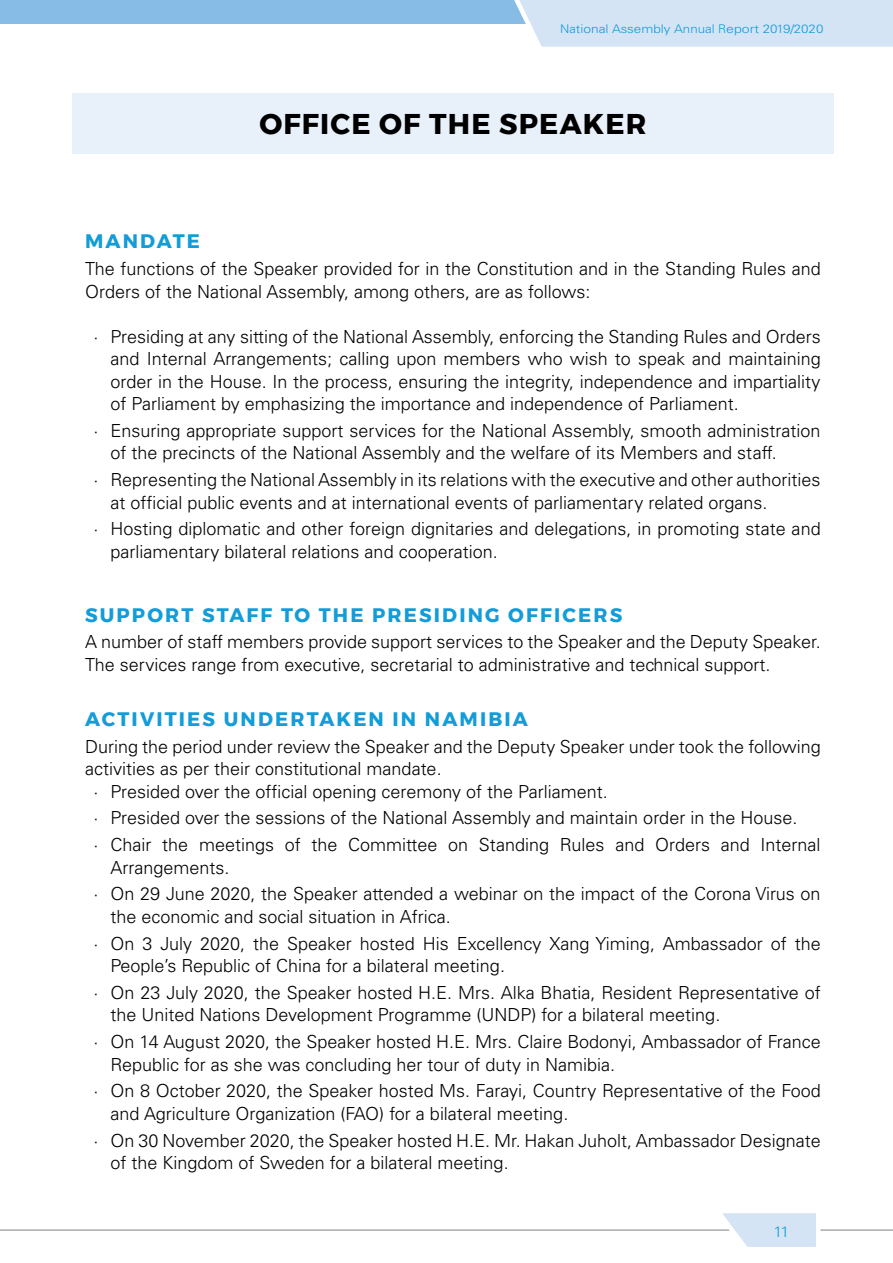
<style>
.page{position:relative;width:893px;height:1263px;background:#fff}
.page>*{position:absolute;margin:0;border:0;box-sizing:border-box;transform-origin:0 0}
.t1{font:700 28.5px "Montserrat";letter-spacing:.04em;color:#000}
.t2{font:700 19.5px "Montserrat";letter-spacing:.11em;color:#139cd8}
.t3{font:300 18px/22.5px "Univers";color:#000}
.t4{font:300 15px "Univers";color:#139cd8;scale:1.07 1}
.t5{font:300 12px "Univers";color:#139cd8;scale:1.07 1}
</style>
<div class="page">
<hr style="left:0;top:1229px;width:893px;height:2px;background:#a7a9ac">
<div style="left:0;top:0;width:893px;height:23px;background:#86bce6"></div>
<svg style="left:709px;top:1213px;width:114px;height:34px"></svg>
<svg style="left:504px;top:0;width:389px;height:47px;background:#d4e4f5"></svg>
<div style="left:72px;top:94px;width:761px;height:60px;background:#e8f0f9"></div>
<p class="t5" style="left:560px;top:21px;width:248px">National Assembly Annual Report 2019/2020</p>
<h1 class="t1" style="left:259px;top:101px;width:388px">OFFICE OF THE SPEAKER</h1>
<p class="t2" style="left:85px;top:226px;width:116px">MANDATE</p>
<p class="t3" style="left:85px;top:258px;width:737px">The functions of the Speaker provided for in the Constitution and in the Standing Rules and<br>Orders of the National Assembly, among others, are as follows:</p>
<p class="t3" style="left:111px;top:325px;width:712px;text-align:justify;text-indent:-17px">· Presiding at any sitting of the National Assembly, enforcing the Standing Rules and Orders and Internal Arrangements; calling upon members who wish to speak and maintaining order in the House. In the process, ensuring the integrity, independence and impartiality of Parliament by emphasizing the importance and independence of Parliament.</p>
<p class="t3" style="left:111px;top:419px;width:712px;text-indent:-17px">· Ensuring appropriate support services for the National Assembly, smooth administration of the precincts of the National Assembly and the welfare of its Members and staff.</p>
<p class="t3" style="left:111px;top:469px;width:712px;text-indent:-17px">· Representing the National Assembly in its relations with the executive and other authorities at official public events and at international events of parliamentary related organs.</p>
<p class="t3" style="left:111px;top:518px;width:712px;text-indent:-17px">· Hosting diplomatic and other foreign dignitaries and delegations, in promoting state and parliamentary bilateral relations and cooperation.</p>
<p class="t2" style="left:85px;top:599px;width:539px">SUPPORT STAFF TO THE PRESIDING OFFICERS</p>
<p class="t3" style="left:85px;top:631px;width:734px">A number of staff members provide support services to the Speaker and the Deputy Speaker.<br>The services range from executive, secretarial to administrative and technical support.</p>
<p class="t2" style="left:85px;top:703px;width:444px">ACTIVITIES UNDERTAKEN IN NAMIBIA</p>
<p class="t3" style="left:85px;top:735px;width:737px">During the period under review the Speaker and the Deputy Speaker under took the following</p>
<p class="t3" style="left:85px;top:757px;width:355px">activities as per their constitutional mandate.</p>
<p class="t3" style="left:94px;top:780px;width:512px">· Presided over the official opening ceremony of the Parliament.</p>
<p class="t3" style="left:94px;top:804px;width:729px;line-height:26.7px">· Presided over the sessions of the National Assembly and maintain order in the House.<br>· Chair the meetings of the Committee on Standing Rules and Orders and Internal</p>
<p class="t3" style="left:94px;top:854px;width:728px;line-height:26.7px;text-indent:17px">Arrangements.<br>· On 29 June 2020, the Speaker attended a webinar on the impact of the Corona Virus on</p>
<p class="t3" style="left:94px;top:903px;width:729px;line-height:26.7px;text-indent:17px">the economic and social situation in Africa.<br>· On 3 July 2020, the Speaker hosted His Excellency Xang Yiming, Ambassador of the</p>
<p class="t3" style="left:94px;top:952px;width:729px;line-height:26.7px;text-indent:17px">People’s Republic of China for a bilateral meeting.<br>· On 23 July 2020, the Speaker hosted H. E. Mrs. Alka Bhatia, Resident Representative of</p>
<p class="t3" style="left:94px;top:1001px;width:729px;line-height:26.7px;text-indent:17px">the United Nations Development Programme (UNDP) for a bilateral meeting.<br>· On 14 August 2020, the Speaker hosted H. E. Mrs. Claire Bodonyi, Ambassador of France</p>
<p class="t3" style="left:94px;top:1051px;width:729px;line-height:26.7px;text-indent:17px">Republic for as she was concluding her tour of duty in Namibia.<br>· On 8 October 2020, the Speaker hosted Ms. Farayi, Country Representative of the Food</p>
<p class="t3" style="left:94px;top:1100px;width:729px;line-height:26.7px;text-indent:17px">and Agriculture Organization (FAO) for a bilateral meeting.<br>· On 30 November 2020, the Speaker hosted H. E. Mr. Hakan Juholt, Ambassador Designate</p>
<p class="t3" style="left:111px;top:1151px;width:396px">of the Kingdom of Sweden for a bilateral meeting.</p>
<p class="t4" style="left:773px;top:1222px;width:16px">11</p>
</div>
